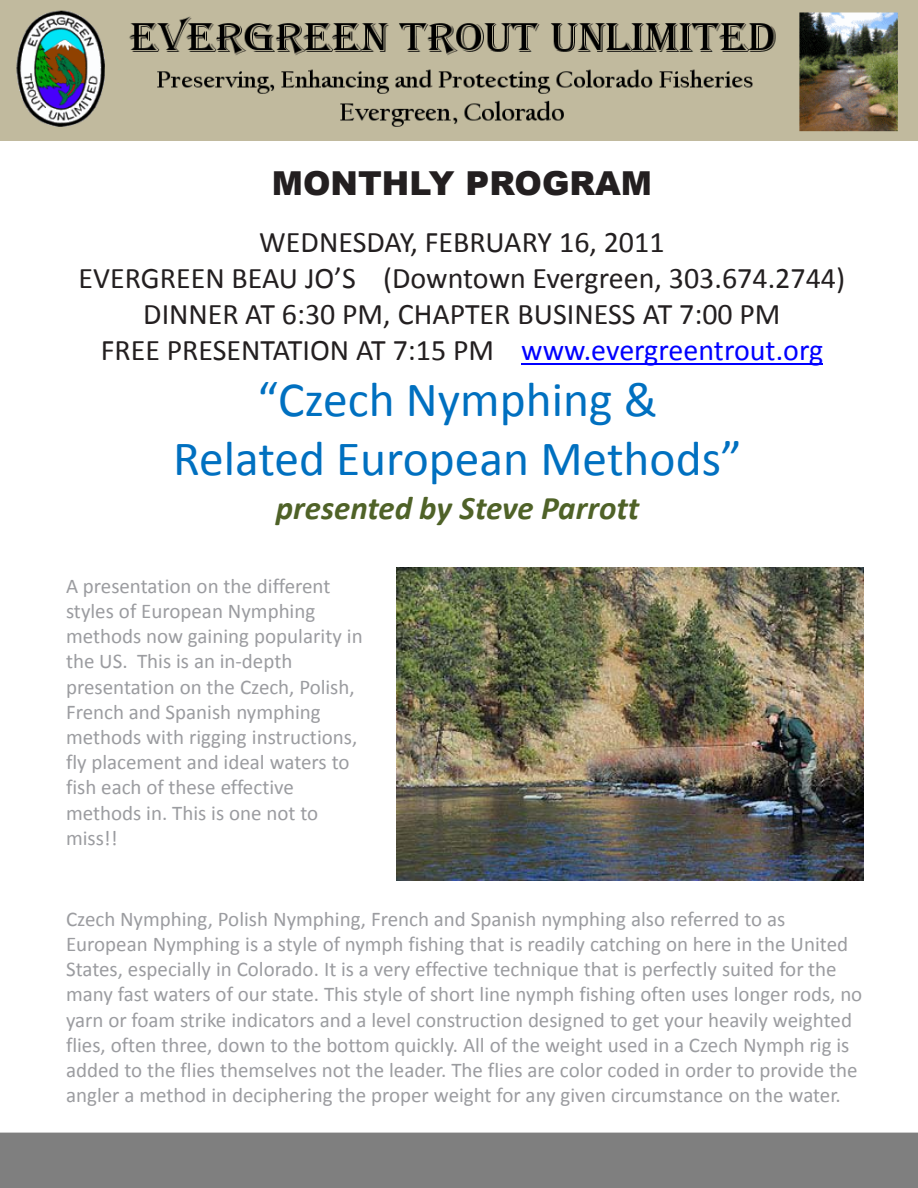
<style>
.page{position:relative;width:918px;height:1188px;background:#fff}
.page>*{position:absolute;margin:0;border:0;box-sizing:border-box;transform-origin:0 0}
.t1{font:49.5px "Calibri";color:#0070c0}
.t2{font:italic 700 33px "Calibri";color:#4f6228}
.t3{font:900 33px "Arial";color:#231f20}
.t4{font:30px/36px "Calibri";color:#231f20;text-align:center}
.t5{font:21px/25.2px "Calibri";color:#9b9ca0}
.s1{color:#00f}
</style>
<div class="page">
<img style="left:0;top:0;width:918px;height:141px">
<hr style="left:521px;top:363px;width:302px;height:2px;background:#00f">
<img style="left:396px;top:567px;width:468px;height:27px">
<img style="left:396px;top:594px;width:468px;height:149px">
<img style="left:396px;top:743px;width:468px;height:138px">
<div style="left:0;top:1133px;width:918px;height:55px;background:#7f7f7f"></div>
<svg style="left:98px;top:1138px;width:15px;height:14px"></svg>
<h2 class="t3" style="left:272px;top:160px;width:382px">MONTHLY PROGRAM</h2>
<h3 class="t4" style="left:79px;top:223px;width:768px">WEDNESDAY, FEBRUARY 16, 2011<br>EVERGREEN BEAU JO’S (Downtown Evergreen, 303.674.2744)</h3>
<h3 class="t4" style="left:101px;top:295px;width:724px">DINNER AT 6:30 PM, CHAPTER BUSINESS AT 7:00 PM<br>FREE PRESENTATION AT 7:15 PM <span class="s1">www.evergreentrout.org</span></h3>
<h1 class="t1" style="left:258px;top:369px;width:401px">“Czech Nymphing &amp;</h1>
<h1 class="t1" style="left:173px;top:428px;width:570px">Related European Methods”</h1>
<h2 class="t2" style="left:276px;top:488px;width:365px">presented by Steve Parrott</h2>
<p class="t5" style="left:66px;top:572px;width:298px">A presentation on the different styles of European Nymphing methods now gaining popularity in the US. This is an in‐depth presentation on the Czech, Polish,<br>French and Spanish nymphing methods with rigging instructions, fly placement and ideal waters to fish each of these effective methods in. This is one not to miss!!</p>
<p class="t5" style="left:66px;top:905px;width:798px">Czech Nymphing, Polish Nymphing, French and Spanish nymphing also referred to as European Nymphing is a style of nymph fishing that is readily catching on here in the United States, especially in Colorado. It is a very effective technique that is perfectly suited for the many fast waters of our state. This style of short line nymph fishing often uses longer rods, no yarn or foam strike indicators and a level construction designed to get your heavily weighted flies, often three, down to the b tt</p>
<p class="t5" style="left:421px;top:1031px;width:183px">c y. All of the wei ht</p>
<p class="t5" style="left:66px;top:1031px;width:793px;text-indent:728px">h added to the flies themselves not the leader. The flies are color coded in order to provide the angler a method in deciphering the proper weight for any given circumstance on the water.</p>
<p class="t5" style="left:337px;top:1031px;width:109px">o om qui kl</p>
<p class="t5" style="left:727px;top:1031px;width:13px">h</p>
<p class="t5" style="left:575px;top:1031px;width:276px">g used in a Czec Nymp rig is</p>
</div>
